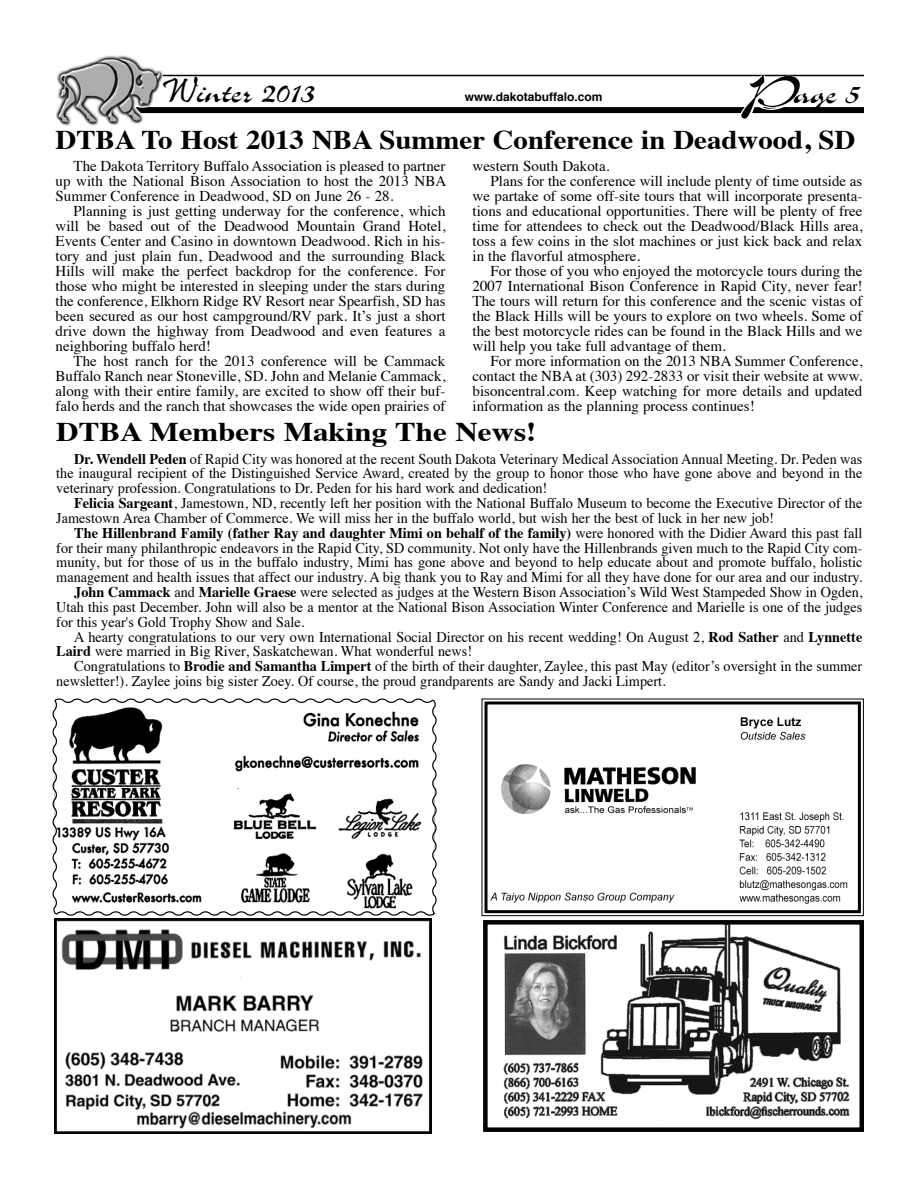
<style>
.page{position:relative;width:918px;height:1188px;background:#fff}
.page>*{position:absolute;margin:0;border:0;box-sizing:border-box;transform-origin:0 0}
.t1{font:36px "Slogan D";color:#000}
.t2{font:700 27px "Times";color:#000;scale:1.07 1}
.t3{font:700 27px "Times";color:#000;scale:1.15 1}
.t4{font:15px/15px "Times";color:#000;text-align:justify}
.t5{font:14.85px/14.9px "Times";color:#000;text-align:justify;scale:.96 1}
.t6{font:700 14.85px "Times";color:#000;scale:.96 1}
.t7{font:700 12px "Helvetica";color:#000}
.s1{font-size:54px;color:#fff}
.s2{font-family:"Pristina Plain"}
.s3{font-weight:700}
.s4{font-weight:400}
</style>
<div class="page">
<hr style="left:146px;top:75px;width:718px;height:1px;background:#000">
<div style="left:128px;top:107px;width:736px;height:6px;background:#000"></div>
<img style="left:56px;top:55px;width:108px;height:71px">
<img style="left:54px;top:918px;width:378px;height:216px">
<img style="left:503px;top:925px;width:347px;height:195px">
<div style="left:483px;top:920px;width:381px;height:212px;border:4px solid #000"></div>
<svg style="left:52px;top:698px;width:385px;height:218px"></svg>
<svg style="left:481px;top:698px;width:383px;height:219px"></svg>
<div style="left:484px;top:701px;width:377px;height:212px;border:3px solid #000"></div>
<h1 class="t1" style="left:742px;top:73px;width:119px"><span class="s1">P</span>age 5</h1>
<h2 class="t2" style="left:56px;top:114px;width:749px">DTBA To Host 2013 NBA Summer Conference in Deadwood, SD</h2>
<p class="t4" style="left:56px;top:158px;width:392px;text-indent:18px">The Dakota Territory Buffalo Association is pleased to partner up with the National Bison Association to host the 2013 NBA Summer Conference in Deadwood, SD on June 26 - 28.</p>
<p class="t4" style="left:56px;top:203px;width:391px;text-indent:18px">Planning is just getting underway for the conference, which will be based out of the Deadwood Mountain Grand Hotel, Events Center and Casino in downtown Deadwood. Rich in his&shy;tory and just plain fun, Deadwood and the surrounding Black Hills will make the perfect backdrop for the conference. For those who might be interested in sleeping under the stars during the conference, Elkhorn Ridge RV Resort near Spearfish, SD has been secured as our host campground/RV park. It’s just a short drive down the highway from Deadwood and even features a neighboring buffalo herd!</p>
<p class="t4" style="left:56px;top:353px;width:391px;text-indent:18px">The host ranch for the 2013 conference will be Cammack Buffalo Ranch near Stoneville, SD. John and Melanie Cammack, along with their entire family, are excited to show off their buf&shy;falo herds and the ranch that showcases the wide open prairies of</p>
<h1 class="t1" style="left:160px;top:71px;width:156px"><span class="s2">W</span>inter 2013</h1>
<p class="t7" style="left:465px;top:87px;width:139px">www.dakotabuffalo.com</p>
<p class="t4" style="left:473px;top:158px;width:138px">western South Dakota.</p>
<p class="t4" style="left:491px;top:173px;width:373px">Plans for the conference will include plenty of time outside as</p>
<p class="t4" style="left:473px;top:188px;width:391px">we partake of some off-site tours that will incorporate presenta-</p>
<p class="t4" style="left:473px;top:203px;width:391px">tions and educational opportunities. There will be plenty of free</p>
<p class="t4" style="left:473px;top:218px;width:391px">time for attendees to check out the Deadwood/Black Hills area,</p>
<p class="t4" style="left:473px;top:233px;width:391px">toss a few coins in the slot machines or just kick back and relax</p>
<p class="t4" style="left:473px;top:248px;width:169px">in the flavorful atmosphere.</p>
<p class="t4" style="left:491px;top:263px;width:373px">For those of you who enjoyed the motorcycle tours during the</p>
<p class="t4" style="left:473px;top:278px;width:391px">2007 International Bison Conference in Rapid City, never fear!</p>
<p class="t4" style="left:473px;top:293px;width:391px">The tours will return for this conference and the scenic vistas of</p>
<p class="t4" style="left:473px;top:308px;width:391px">the Black Hills will be yours to explore on two wheels. Some of</p>
<p class="t4" style="left:473px;top:323px;width:391px">the best motorcycle rides can be found in the Black Hills and we</p>
<p class="t4" style="left:473px;top:338px;width:255px">will help you take full advantage of them.</p>
<p class="t4" style="left:491px;top:353px;width:373px">For more information on the 2013 NBA Summer Conference,</p>
<p class="t4" style="left:473px;top:368px;width:391px">contact the NBA at (303) 292-2833 or visit their website at www.</p>
<p class="t4" style="left:473px;top:383px;width:391px">bisoncentral.com. Keep watching for more details and updated</p>
<p class="t4" style="left:473px;top:398px;width:284px">information as the planning process continues!</p>
<p class="t5" style="left:56px;top:450px;width:841px;text-indent:18px"><span class="s3">Dr. Wendell Peden</span> of Rapid City was honored at the recent South Dakota Veterinary Medical Association Annual Meeting. Dr. Peden was the inaugural recipient of the Distinguished Service Award, created by the group to honor those who have gone above and beyond in the veterinary profession. Congratulations to Dr. Peden for his hard work and dedication!</p>
<p class="t5" style="left:56px;top:494px;width:841px;text-indent:18px"><span class="s3">Felicia Sargeant</span>, Jamestown, ND, recently left her position with the National Buffalo Museum to become the Executive Director of the<br>Jamestown Area Chamber of Commerce. We will miss her in the buffalo world, but wish her the best of luck in her new job!</p>
<p class="t6" style="left:74px;top:518px;width:822px">The Hillenbrand Family (father Ray and daughter Mimi on behalf of the family) <span class="s4">were honored with the Didier Award this past fall</span></p>
<p class="t5" style="left:56px;top:539px;width:841px">for their many philanthropic endeavors in the Rapid City, SD community. Not only have the Hillenbrands given much to the Rapid City com-</p>
<p class="t5" style="left:56px;top:554px;width:841px">munity, but for those of us in the buffalo industry, Mimi has gone above and beyond to help educate about and promote buffalo, holistic</p>
<p class="t5" style="left:56px;top:569px;width:841px">management and health issues that affect our industry. A big thank you to Ray and Mimi for all they have done for our area and our industry.</p>
<p class="t5" style="left:74px;top:583px;width:822px"><span class="s3">John Cammack</span> and <span class="s3">Marielle Graese</span> were selected as judges at the Western Bison Association’s Wild West Stampeded Show in Ogden,</p>
<p class="t5" style="left:56px;top:598px;width:841px">Utah this past December. John will also be a mentor at the National Bison Association Winter Conference and Marielle is one of the judges</p>
<p class="t5" style="left:56px;top:613px;width:260px">for this year's Gold Trophy Show and Sale.</p>
<p class="t5" style="left:74px;top:628px;width:822px">A hearty congratulations to our very own International Social Director on his recent wedding! On August 2, <span class="s3">Rod Sather</span> and <span class="s3">Lynnette</span></p>
<p class="t5" style="left:56px;top:643px;width:435px"><span class="s3">Laird</span> were married in Big River, Saskatchewan. What wonderful news!</p>
<p class="t5" style="left:74px;top:657px;width:822px">Congratulations to <span class="s3">Brodie and Samantha Limpert</span> of the birth of their daughter, Zaylee, this past May (editor’s oversight in the summer</p>
<p class="t5" style="left:56px;top:672px;width:636px">newsletter!). Zaylee joins big sister Zoey. Of course, the proud grandparents are Sandy and Jacki Limpert.</p>
<h2 class="t3" style="left:56px;top:407px;width:419px">DTBA Members Making The News!</h2>
</div>
